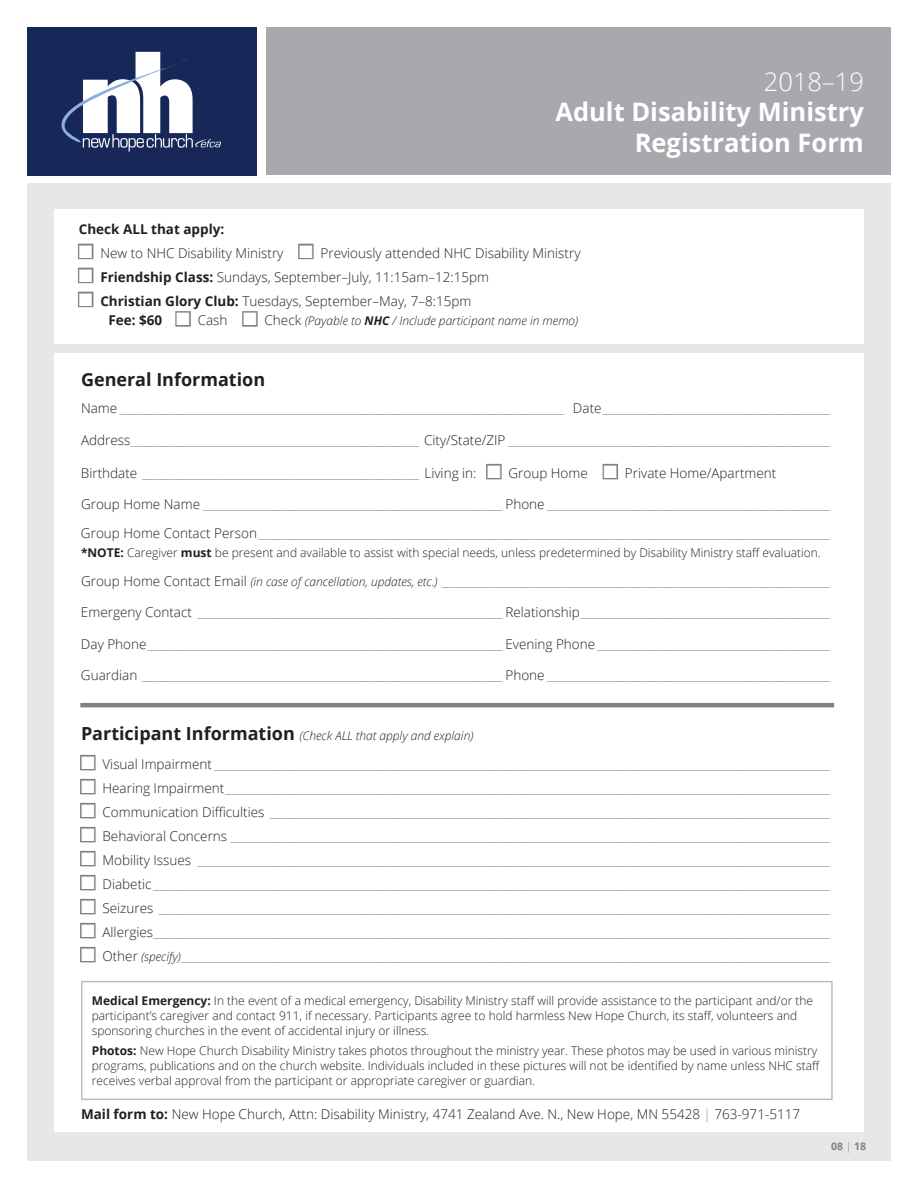
<style>
.page{position:relative;width:918px;height:1188px;background:#fff}
.page>*{position:absolute;margin:0;border:0;box-sizing:border-box;transform-origin:0 0}
.t1{font:700 25.5px/30.6px "Open Sans";color:#fff;text-align:right}
.t2{font:300 25.5px "Open Sans";color:#fff}
.t3{font:700 18px "Open Sans";color:#231f20}
.t4{font:300 13.5px/28.5px "Open Sans";color:#808285}
.t5{font:300 13.5px "Open Sans";color:#231f20}
.t6{font:700 13.5px "Open Sans";color:#231f20}
.t7{font:300 12px/15px "Open Sans";color:#231f20}
.t8{font:italic 300 12px "Open Sans";color:#231f20}
.t9{font:300 10.5px "Open Sans";color:#808285}
.t10{font:700 10.5px "Open Sans";color:#808285}
.s1{color:#fff}
.s2{font-weight:700}
.s3{font-weight:700;font-style:normal;font-size:13.5px}
.s4{font-style:normal;font-size:13.5px}
.s5{color:#231f20}
.s6{font-style:italic;font-size:12px;color:#231f20}
.s7{font-weight:700;font-style:normal;font-size:18px}
.s8{color:#939598}
.s9{font-weight:300}
</style>
<div class="page">
<div style="left:27px;top:184px;width:864px;height:977px;background:#e6e7e9"></div>
<div style="left:54px;top:209px;width:810px;height:134px;background:#fff"></div>
<div style="left:267px;top:27px;width:624px;height:148px;background:#a8a9ad"></div>
<div style="left:27px;top:27px;width:229px;height:149px;background:#172757"></div>
<svg style="left:62px;top:52px;width:159px;height:100px"></svg>
<div style="left:54px;top:353px;width:810px;height:779px;background:#fff"></div>
<div style="left:78px;top:244px;width:15px;height:15px;border:3px solid #808285"></div>
<div style="left:298px;top:244px;width:16px;height:15px;border:3px solid #808285"></div>
<div style="left:78px;top:268px;width:15px;height:15px;border:3px solid #808285"></div>
<div style="left:78px;top:292px;width:15px;height:15px;border:3px solid #808285"></div>
<div style="left:175px;top:311px;width:16px;height:16px;border:3px solid #808285"></div>
<div style="left:242px;top:311px;width:16px;height:16px;border:3px solid #808285"></div>
<div style="left:486px;top:464px;width:16px;height:15px;border:3px solid #808285"></div>
<div style="left:603px;top:464px;width:15px;height:15px;border:3px solid #808285"></div>
<div style="left:80px;top:755px;width:16px;height:15px;border:3px solid #808285"></div>
<div style="left:80px;top:779px;width:16px;height:15px;border:3px solid #808285"></div>
<div style="left:80px;top:803px;width:16px;height:15px;border:3px solid #808285"></div>
<div style="left:80px;top:827px;width:16px;height:15px;border:3px solid #808285"></div>
<div style="left:80px;top:851px;width:16px;height:15px;border:3px solid #808285"></div>
<div style="left:80px;top:875px;width:16px;height:15px;border:3px solid #808285"></div>
<div style="left:80px;top:899px;width:16px;height:15px;border:3px solid #808285"></div>
<div style="left:80px;top:923px;width:16px;height:15px;border:3px solid #808285"></div>
<div style="left:80px;top:947px;width:16px;height:15px;border:3px solid #808285"></div>
<hr style="left:80px;top:703px;width:754px;height:4px;background:#808285">
<div style="left:81px;top:981px;width:752px;height:119px;border:2px solid #bcbdc0"></div>
<h1 class="t2" style="left:764px;top:64px;width:102px">2018–19</h1>
<h1 class="t1" style="left:555px;top:96px;width:310px">Adult Disability Ministry<br>Registration Form</h1>
<p class="t6" style="left:79px;top:219px;width:147px">Check ALL that apply:</p>
<p class="t5" style="left:79px;top:244px;width:503px"><span class="s1">■</span> New to NHC Disability Ministry <span class="s1">■</span> Previously attended NHC Disability Ministry</p>
<p class="t5" style="left:79px;top:268px;width:412px"><span class="s1">■</span> <span class="s2">Friendship Class:</span> Sundays, September–July, 11:15am–12:15pm</p>
<p class="t5" style="left:79px;top:292px;width:394px"><span class="s1">■</span> <span class="s2">Christian Glory Club:</span> Tuesdays, September–May, 7–8:15pm</p>
<p class="t8" style="left:108px;top:313px;width:471px"><span class="s3">Fee: $60</span> <span class="s1">■</span> <span class="s4">Cash</span> <span class="s1">■</span> <span class="s4">Check</span> (Payable to <span class="s2">NHC</span> / Include participant name in memo)</p>
<h2 class="t3" style="left:81px;top:367px;width:186px">General Information</h2>
<p class="t4" style="left:81px;top:394px;width:751px"><span class="s5">Name</span> ________________________________________________________________________________ <span class="s5">Date</span>_________________________________________</p>
<p class="t4" style="left:81px;top:425px;width:751px"><span class="s5">Address</span>____________________________________________________ <span class="s5">City/State/ZIP</span> __________________________________________________________</p>
<p class="t4" style="left:81px;top:458px;width:697px"><span class="s5">Birthdate</span> __________________________________________________ <span class="s5">Living in:</span> <span class="s1">■</span> <span class="s5">Group Home</span> <span class="s1">■</span> <span class="s5">Private Home/Apartment</span></p>
<p class="t4" style="left:81px;top:490px;width:751px"><span class="s5">Group Home Name</span> ______________________________________________________ <span class="s5">Phone</span> ___________________________________________________<br><span class="s5">Group Home Contact Person</span>_______________________________________________________________________________________________________</p>
<p class="t7" style="left:81px;top:545px;width:741px"><span class="s2">*NOTE:</span> Caregiver <span class="s2">must</span> be present and available to assist with special needs, unless predetermined by Disability Ministry staff evaluation.</p>
<p class="t4" style="left:81px;top:566px;width:751px"><span class="s5">Group Home Contact Email</span> <span class="s6">(in case of cancellation, updates, etc.)</span> ______________________________________________________________________</p>
<p class="t4" style="left:81px;top:598px;width:751px"><span class="s5">Emergeny Contact</span> _______________________________________________________ <span class="s5">Relationship</span>_____________________________________________</p>
<p class="t4" style="left:81px;top:629px;width:751px"><span class="s5">Day Phone</span>________________________________________________________________ <span class="s5">Evening Phone</span> __________________________________________</p>
<p class="t4" style="left:81px;top:661px;width:751px"><span class="s5">Guardian</span> _________________________________________________________________ <span class="s5">Phone</span> ___________________________________________________</p>
<p class="t8" style="left:81px;top:728px;width:394px"><span class="s7">Participant Information</span> (Check ALL that apply and explain)</p>
<p class="t4" style="left:81px;top:749px;width:751px"><span class="s1">■</span> <span class="s5">Visual Impairment</span> _______________________________________________________________________________________________________________</p>
<p class="t4" style="left:81px;top:773px;width:751px"><span class="s1">■</span> <span class="s5">Hearing Impairment</span>_____________________________________________________________________________________________________________</p>
<p class="t4" style="left:81px;top:797px;width:751px"><span class="s1">■</span> <span class="s5">Communication Difficulties</span> _____________________________________________________________________________________________________</p>
<p class="t4" style="left:81px;top:821px;width:751px"><span class="s1">■</span> <span class="s5">Behavioral Concerns</span> ____________________________________________________________________________________________________________</p>
<p class="t4" style="left:81px;top:845px;width:751px"><span class="s1">■</span> <span class="s5">Mobility Issues</span> __________________________________________________________________________________________________________________</p>
<p class="t4" style="left:81px;top:869px;width:751px"><span class="s1">■</span> <span class="s5">Diabetic</span>__________________________________________________________________________________________________________________________</p>
<p class="t4" style="left:81px;top:893px;width:751px"><span class="s1">■</span> <span class="s5">Seizures</span> _________________________________________________________________________________________________________________________</p>
<p class="t4" style="left:81px;top:917px;width:751px"><span class="s1">■</span> <span class="s5">Allergies</span>__________________________________________________________________________________________________________________________</p>
<p class="t4" style="left:81px;top:941px;width:751px"><span class="s1">■</span> <span class="s5">Other</span> <span class="s6">(specify)</span>_____________________________________________________________________________________________________________________</p>
<p class="t7" style="left:92px;top:993px;width:723px"><span class="s2">Medical Emergency:</span> In the event of a medical emergency, Disability Ministry staff will provide assistance to the participant and/or the participant’s caregiver and contact 911, if necessary. Participants agree to hold harmless New Hope Church, its staff, volunteers and sponsoring churches in the event of accidental injury or illness.</p>
<p class="t7" style="left:92px;top:1043px;width:730px"><span class="s2">Photos:</span> New Hope Church Disability Ministry takes photos throughout the ministry year. These photos may be used in various ministry programs, publications and on the church website. Individuals included in these pictures will not be identified by name unless NHC staff receives verbal approval from the participant or appropriate caregiver or guardian.</p>
<p class="t5" style="left:81px;top:1105px;width:721px"><span class="s2">Mail form to:</span> New Hope Church, Attn: Disability Ministry, 4741 Zealand Ave. N., New Hope, MN 55428 <span class="s8">|</span> 763-971-5117</p>
<p class="t9" style="left:260px;top:761px;width:30px">Name</p>
<p class="t9" style="left:584px;top:761px;width:32px">Phone</p>
<p class="t10" style="left:831px;top:1138px;width:37px">08 <span class="s9">|</span> 18</p>
</div>
